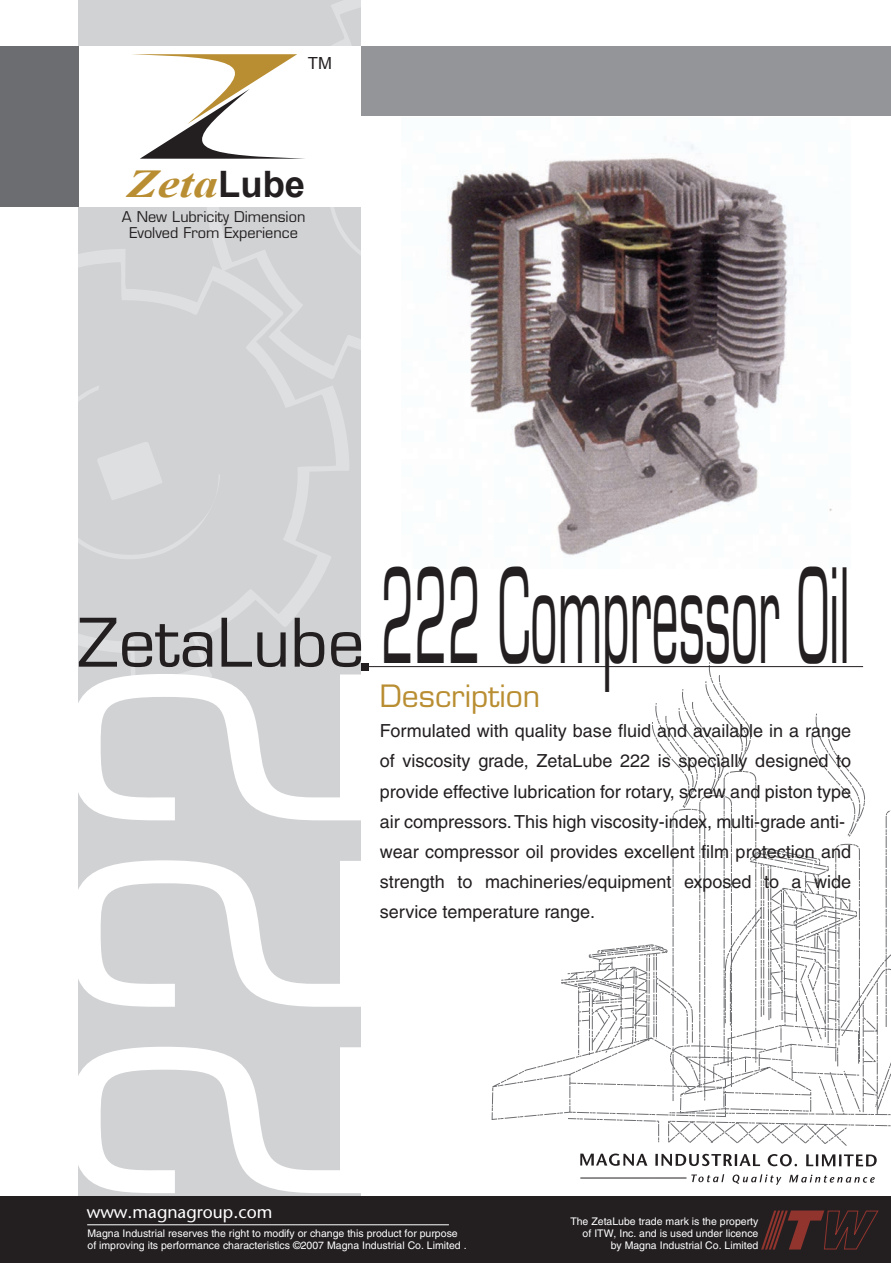
<style>
.page{position:relative;width:891px;height:1263px;background:#fff}
.page>*{position:absolute;margin:0;border:0;box-sizing:border-box;transform-origin:0 0}
.t1{font:394.8px "Eurostile";color:#fff;scale:.68 1}
.t2{font:127.5px "Eurostile";color:#231f20;scale:.38 1}
.t3{font:65.25px "Eurostile";color:#231f20}
.t4{font:italic 700 39.45px "Times New Roman";color:#b98e32;scale:1.25 1}
.t5{font:30px "Eurostile";color:#b98e32}
.t6{font:18px/30px "Helvetica";color:#231f20}
.t7{font:17.55px "Stone Sans";color:#fff}
.t8{font:16.65px "Arial";color:#231f20}
.t9{font:14.55px/16.5px "Eurostile";color:#231f20;text-align:center}
.t10{font:10.5px/12px "Helvetica";color:#fff}
.s1{font-family:"Arial";font-style:normal;font-size:36.45px;color:#231f20}
</style>
<div class="page">
<svg style="left:491px;top:662px;width:399px;height:483px"></svg>
<img style="left:447px;top:144px;width:385px;height:412px">
<hr style="left:354px;top:666px;width:509px;height:1px;background:#231f20">
<div style="left:79px;top:0;width:282px;height:1262px;background:#d1d2d4"></div>
<svg style="left:79px;top:249px;width:270px;height:444px"></svg>
<svg style="left:79px;top:385px;width:141px;height:180px"></svg>
<svg style="left:206px;top:0;width:155px;height:394px"></svg>
<svg style="left:322px;top:207px;width:39px;height:71px"></svg>
<div style="left:0;top:46px;width:361px;height:161px;background:#fff"></div>
<div style="left:0;top:46px;width:79px;height:161px;background:#6c6d70"></div>
<div style="left:361px;top:46px;width:529px;height:70px;background:#939598"></div>
<svg style="left:132px;top:54px;width:173px;height:105px"></svg>
<div style="left:361px;top:663px;width:7px;height:7px;background:#231f20"></div>
<div style="left:0;top:1196px;width:890px;height:66px;background:#231f20"></div>
<hr style="left:87px;top:1224px;width:362px;height:1px;background:#fff">
<hr style="left:580px;top:1177px;width:106px;height:1px;background:#231f20">
<svg style="left:580px;top:1153px;width:67px;height:12px"></svg>
<svg style="left:655px;top:1153px;width:105px;height:12px"></svg>
<svg style="left:767px;top:1154px;width:30px;height:12px"></svg>
<svg style="left:806px;top:1154px;width:70px;height:12px"></svg>
<svg style="left:691px;top:1174px;width:33px;height:8px"></svg>
<svg style="left:732px;top:1174px;width:49px;height:10px"></svg>
<svg style="left:789px;top:1174px;width:85px;height:8px"></svg>
<svg style="left:761px;top:1210px;width:118px;height:39px"></svg>
<p class="t8" style="left:308px;top:53px;width:26px">TM</p>
<h3 class="t4" style="left:128px;top:161px;width:143px">Zeta<span class="s1">Lube</span></h3>
<p class="t9" style="left:122px;top:208px;width:185px">A New Lubricity Dimension<br>Evolved From Experience</p>
<h3 class="t3" style="left:77px;top:603px;width:289px">ZetaLube</h3>
<h1 class="t1" style="left:-13px;top:1212px;width:823px;rotate:-90deg">222</h1>
<h2 class="t2" style="left:381px;top:539px;width:1236px">222 Compressor Oil</h2>
<h3 class="t5" style="left:380px;top:678px;width:162px">Description</h3>
<p class="t6" style="left:380px;top:716px;width:473px">Formulated with quality base fluid and available in a range of viscosity grade, ZetaLube 222 is specially designed to provide effective lubrication for rotary, screw and piston type air compressors. This high viscosity-index, multi-grade anti&shy;wear compressor oil provides excellent film protection and strength to machineries/equipment exposed to a wide service temperature range.</p>
<p class="t7" style="left:87px;top:1200px;width:187px">www.magnagroup.com</p>
<p class="t10" style="left:87px;top:1226px;width:380px">Magna Industrial reserves the right to modify or change this product for purpose of improving its performance characteristics ©2007 Magna Industrial Co. Limited .</p>
<p class="t10" style="left:570px;top:1215px;width:189px;text-align:right">The ZetaLube trade mark is the property of ITW, Inc. and is used under licence by Magna Industrial Co. Limited</p>
</div>
